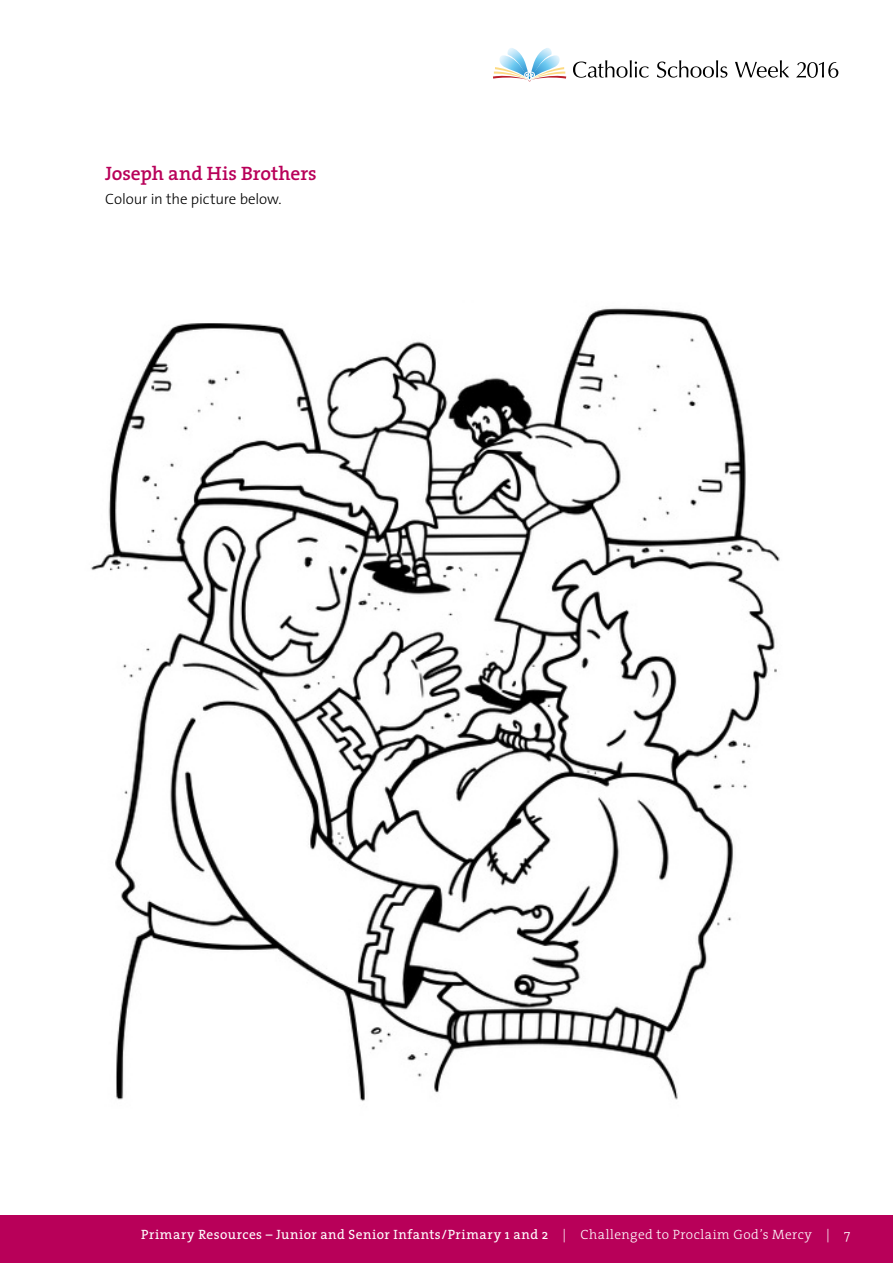
<style>
.page{position:relative;width:893px;height:1263px;background:#fff}
.page>*{position:absolute;margin:0;border:0;box-sizing:border-box;transform-origin:0 0}
.t1{font:600 19.5px "The Serif";letter-spacing:-.005em;color:#b80059}
.t2{font:300 15px "The Sans";letter-spacing:-.01em;color:#000}
.t3{font:13.5px "The Serif";letter-spacing:.04em;color:#fff}
.s1{font-weight:300}
</style>
<div class="page">
<svg style="left:573px;top:60px;width:76px;height:18px"></svg>
<svg style="left:657px;top:60px;width:70px;height:18px"></svg>
<svg style="left:735px;top:60px;width:54px;height:18px"></svg>
<svg style="left:493px;top:48px;width:73px;height:33px"></svg>
<svg style="left:796px;top:62px;width:42px;height:16px"></svg>
<div style="left:0;top:1215px;width:893px;height:48px;background:#b80059"></div>
<img style="left:90px;top:308px;width:690px;height:793px">
<h1 class="t1" style="left:105px;top:157px;width:213px">Joseph and His Brothers</h1>
<p class="t2" style="left:105px;top:186px;width:178px">Colour in the picture below.</p>
<p class="t3" style="left:141px;top:1223px;width:711px">Primary Resources – Junior and Senior Infants/Primary 1 and 2 <span class="s1">| Challenged to Proclaim God’s Mercy | 7</span></p>
</div>
